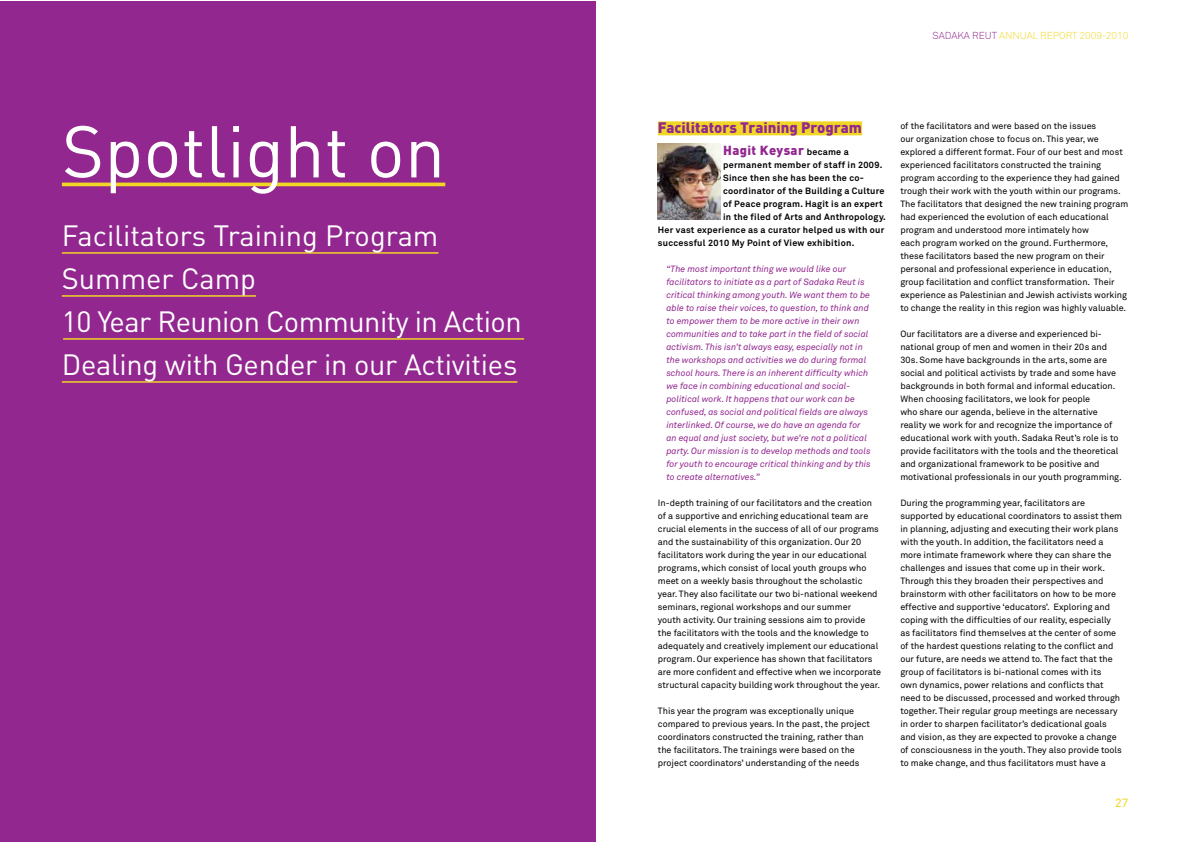
<style>
.page{position:relative;width:1191px;height:842px;background:#fff}
.page>*{position:absolute;margin:0;border:0;box-sizing:border-box;transform-origin:0 0}
.t1{font:72px "DIN Pro";color:#fff}
.t2{font:29px/43px "DIN Pro";letter-spacing:-.01em;color:#fff}
.t3{font:900 15px "DIN Pro";color:#92278f}
.t4{font:900 13px "DIN Pro";letter-spacing:.03em;color:#92278f}
.t5{font:12px "Akkurat Pro";color:#f1d725}
.t6{font:10px "Akkurat Light Pro";color:#f1d725}
.t7{font:9px/13px "Akkurat Pro";color:#000}
.t8{font:italic 9px/13px "Akkurat Pro";color:#92278f}
.t9{font:700 9px "Akkurat Pro";letter-spacing:.03em;color:#000}
.s1{color:#92278f}
.s2{font-family:"Akkurat Pro";font-weight:700;font-size:9px;color:#000}
</style>
<div class="page">
<div style="left:0;top:1px;width:595px;height:841px;background:#92278f"></div>
<hr style="left:62px;top:183px;width:383px;height:3px;background:#f1d725">
<hr style="left:62px;top:252px;width:376px;height:2px;background:#f1d725">
<hr style="left:62px;top:295px;width:194px;height:2px;background:#f1d725">
<hr style="left:63px;top:338px;width:461px;height:2px;background:#f1d725">
<hr style="left:62px;top:381px;width:455px;height:2px;background:#f1d725">
<div style="left:658px;top:121px;width:204px;height:14px;background:#f1d725"></div>
<img style="left:658px;top:143px;width:62px;height:77px">
<h1 class="t1" style="left:62px;top:102px;width:385px">Spotlight on</h1>
<h2 class="t2" style="left:62px;top:213px;width:461px">Facilitators Training Program<br>Summer Camp<br>10 Year Reunion Community in Action<br>Dealing with Gender in our Activities</h2>
<p class="t6" style="left:932px;top:30px;width:197px"><span class="s1">SADAKA REUT</span> ANNUAL REPORT 2009-2010</p>
<h3 class="t3" style="left:658px;top:118px;width:206px">Facilitators Training Program</h3>
<h3 class="t4" style="left:723px;top:141px;width:127px">Hagit Keysar <span class="s2">became a</span></h3>
<p class="t9" style="left:723px;top:159px;width:161px">permanent member of staff in 2009.</p>
<p class="t9" style="left:723px;top:172px;width:142px">Since then she has been the co-</p>
<p class="t9" style="left:723px;top:185px;width:163px">coordinator of the Building a Culture</p>
<p class="t9" style="left:723px;top:198px;width:161px">of Peace program. Hagit is an expert</p>
<p class="t9" style="left:723px;top:211px;width:164px">in the filed of Arts and Anthropology.</p>
<p class="t9" style="left:658px;top:224px;width:228px">Her vast experience as a curator helped us with our</p>
<p class="t9" style="left:658px;top:237px;width:198px">successful 2010 My Point of View exhibition.</p>
<p class="t8" style="left:666px;top:262px;width:206px">“The most important thing we would like our facilitators to initiate as a part of Sadaka Reut is critical thinking among youth. We want them to be able to raise their voices, to question, to think and to empower them to be more active in their own communities and to take part in the field of social activism. This isn’t always easy, especially not in the workshops and activities we do during formal school hours. There is an inherent difficulty which we face in combining educational and social&shy;political work. It happens that our work can be confused, as social and political fields are always interlinked. Of course, we do have an agenda for an equal and just society, but we’re not a political party. Our mission is to develop methods and tools for youth to encourage critical thinking and by this to create alternatives.”</p>
<p class="t7" style="left:658px;top:496px;width:225px">In-depth training of our facilitators and the creation of a supportive and enriching educational team are crucial elements in the success of all of our programs and the sustainability of this organization. Our 20 facilitators work during the year in our educational programs, which consist of local youth groups who meet on a weekly basis throughout the scholastic year. They also facilitate our two bi-national weekend seminars, regional workshops and our summer<br>youth activity. Our training sessions aim to provide the facilitators with the tools and the knowledge to adequately and creatively implement our educational program. Our experience has shown that facilitators are more confident and effective when we incorporate structural capacity building work throughout the year.</p>
<p class="t7" style="left:658px;top:704px;width:214px">This year the program was exceptionally unique compared to previous years. In the past, the project coordinators constructed the training, rather than the facilitators. The trainings were based on the project coordinators’ understanding of the needs</p>
<p class="t7" style="left:900px;top:119px;width:229px">of the facilitators and were based on the issues<br>our organization chose to focus on. This year, we explored a different format. Four of our best and most experienced facilitators constructed the training program according to the experience they had gained trough their work with the youth within our programs.<br>The facilitators that designed the new training program had experienced the evolution of each educational program and understood more intimately how<br>each program worked on the ground. Furthermore, these facilitators based the new program on their personal and professional experience in education, group facilitation and conflict transformation. Their experience as Palestinian and Jewish activists working to change the reality in this region was highly valuable.</p>
<p class="t7" style="left:900px;top:327px;width:223px">Our facilitators are a diverse and experienced bi&shy;national group of men and women in their 20s and 30s. Some have backgrounds in the arts, some are social and political activists by trade and some have backgrounds in both formal and informal education.<br>When choosing facilitators, we look for people<br>who share our agenda, believe in the alternative reality we work for and recognize the importance of educational work with youth. Sadaka Reut’s role is to provide facilitators with the tools and the theoretical and organizational framework to be positive and motivational professionals in our youth programming.</p>
<p class="t7" style="left:900px;top:496px;width:223px">During the programming year, facilitators are supported by educational coordinators to assist them in planning, adjusting and executing their work plans with the youth. In addition, the facilitators need a more intimate framework where they can share the challenges and issues that come up in their work.<br>Through this they broaden their perspectives and brainstorm with other facilitators on how to be more effective and supportive ‘educators’. Exploring and coping with the difficulties of our reality, especially as facilitators find themselves at the center of some of the hardest questions relating to the conflict and our future, are needs we attend to. The fact that the group of facilitators is bi-national comes with its<br>own dynamics, power relations and conflicts that need to be discussed, processed and worked through together. Their regular group meetings are necessary in order to sharpen facilitator’s dedicational goals and vision, as they are expected to provoke a change of consciousness in the youth. They also provide tools to make change, and thus facilitators must have a</p>
<h3 class="t5" style="left:1115px;top:795px;width:15px">27</h3>
</div>
